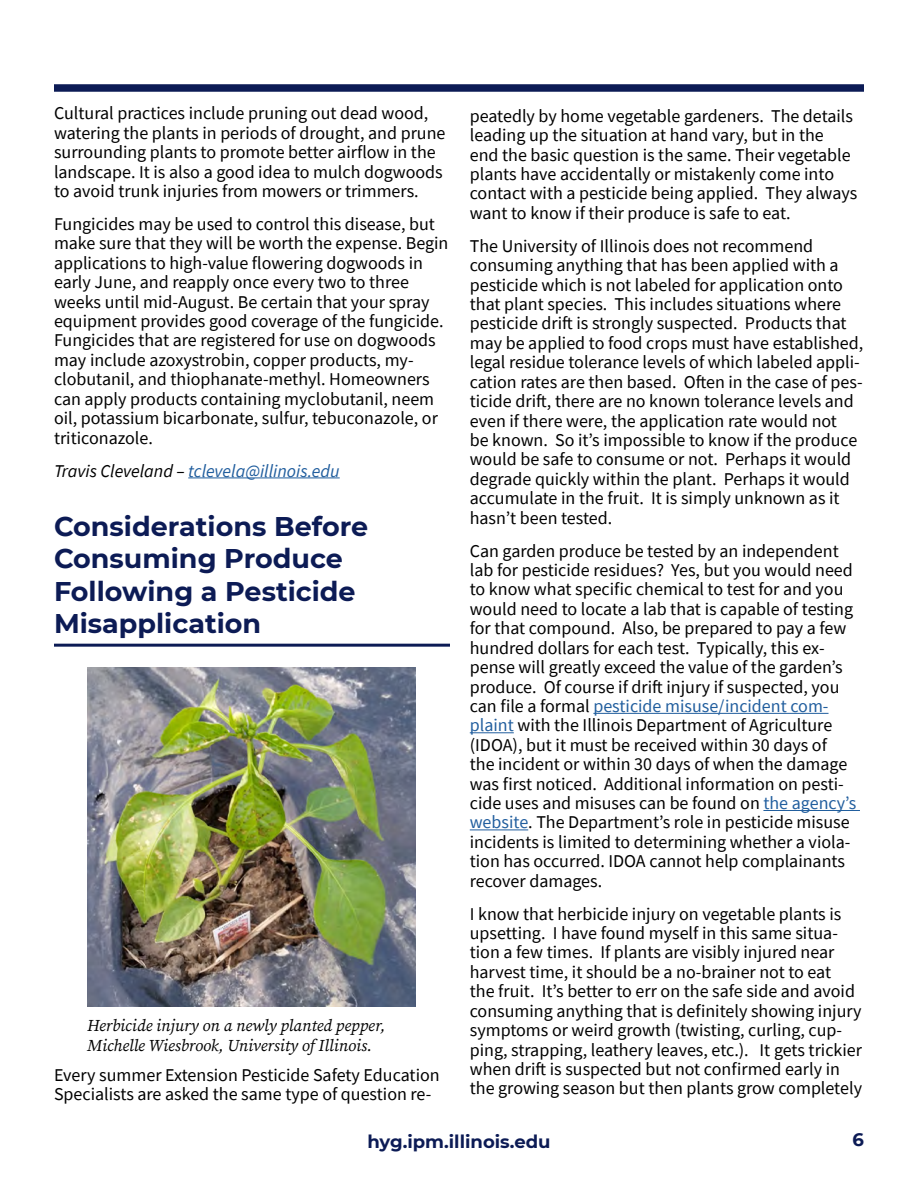
<style>
.page{position:relative;width:918px;height:1188px;background:#fff}
.page>*{position:absolute;margin:0;border:0;box-sizing:border-box;transform-origin:0 0}
.t1{font:700 27px/32.4px "Montserrat";color:#0c1b55}
.t2{font:18px/19.4px "Source Sans Pro";color:#000}
.t3{font:italic 18px "Source Sans Pro";color:#215e9e}
.t4{font:700 18px "Montserrat";color:#0c1b55}
.t5{font:italic 16.5px/19.5px "Source Serif Pro";color:#000}
.s1{color:#000}
.s2{color:#215e9e}
</style>
<div class="page">
<div style="left:54px;top:84px;width:810px;height:8px;background:#0c1b55"></div>
<hr style="left:188px;top:477px;width:152px;height:1px;background:#215e9e">
<hr style="left:54px;top:644px;width:396px;height:3px;background:#0c1b55">
<img style="left:87px;top:668px;width:328px;height:339px">
<hr style="left:593px;top:713px;width:236px;height:1px;background:#215e9e">
<hr style="left:470px;top:732px;width:44px;height:1px;background:#215e9e">
<hr style="left:763px;top:810px;width:97px;height:1px;background:#215e9e">
<hr style="left:470px;top:829px;width:58px;height:1px;background:#215e9e">
<p class="t2" style="left:54px;top:104px;width:393px">Cultural practices include pruning out dead wood, watering the plants in periods of drought, and prune surrounding plants to promote better airflow in the landscape. It is also a good idea to mulch dogwoods to avoid trunk injuries from mowers or trimmers.</p>
<p class="t2" style="left:54px;top:214px;width:396px">Fungicides may be used to control this disease, but make sure that they will be worth the expense. Begin applications to high-value flowering dogwoods in early June, and reapply once every two to three weeks until mid-August. Be certain that your spray equipment provides good coverage of the fungicide.<br>Fungicides that are registered for use on dogwoods may include azoxystrobin, copper products, my&shy;clobutanil, and thiophanate-methyl. Homeowners can apply products containing myclobutanil, neem oil, potassium bicarbonate, sulfur, tebuconazole, or triticonazole.</p>
<p class="t3" style="left:54px;top:459px;width:287px"><span class="s1">Travis Cleveland –</span> tclevela@illinois.edu</p>
<h1 class="t1" style="left:54px;top:509px;width:316px">Considerations Before<br>Consuming Produce<br>Following a Pesticide<br>Misapplication</h1>
<p class="t5" style="left:87px;top:1016px;width:300px">Herbicide injury on a newly planted pepper,<br>Michelle Wiesbrook, University of Illinois.</p>
<p class="t2" style="left:54px;top:1065px;width:387px">Every summer Extension Pesticide Safety Education<br>Specialists are asked the same type of question re-</p>
<p class="t2" style="left:470px;top:106px;width:389px">peatedly by home vegetable gardeners. The details leading up the situation at hand vary, but in the<br>end the basic question is the same. Their vegetable plants have accidentally or mistakenly come into contact with a pesticide being applied. They always want to know if their produce is safe to eat.</p>
<p class="t2" style="left:470px;top:236px;width:395px">The University of Illinois does not recommend consuming anything that has been applied with a pesticide which is not labeled for application onto that plant species. This includes situations where pesticide drift is strongly suspected. Products that may be applied to food crops must have established, legal residue tolerance levels of which labeled appli&shy;cation rates are then based. Often in the case of pes&shy;ticide drift, there are no known tolerance levels and even if there were, the application rate would not<br>be known. So it’s impossible to know if the produce would be safe to consume or not. Perhaps it would degrade quickly within the plant. Perhaps it would accumulate in the fruit. It is simply unknown as it hasn’t been tested.</p>
<p class="t2" style="left:470px;top:541px;width:388px">Can garden produce be tested by an independent lab for pesticide residues? Yes, but you would need to know what specific chemical to test for and you would need to locate a lab that is capable of testing for that compound. Also, be prepared to pay a few hundred dollars for each test. Typically, this ex&shy;pense will greatly exceed the value of the garden’s produce. Of course if drift injury if suspected, you can file a formal <span class="s2">pesticide misuse/incident com&shy;plaint</span> with the Illinois Department of Agriculture (IDOA), but it must be received within 30 days of<br>the incident or within 30 days of when the damage was first noticed. Additional information on pesti&shy;cide uses and misuses can be found on <span class="s2">the agency’s website</span>. The Department’s role in pesticide misuse incidents is limited to determining whether a viola&shy;tion has occurred. IDOA cannot help complainants recover damages.</p>
<p class="t2" style="left:470px;top:904px;width:394px">I know that herbicide injury on vegetable plants is upsetting. I have found myself in this same situa&shy;tion a few times. If plants are visibly injured near harvest time, it should be a no-brainer not to eat<br>the fruit. It’s better to err on the safe side and avoid consuming anything that is definitely showing injury symptoms or weird growth (twisting, curling, cup&shy;ping, strapping, leathery leaves, etc.). It gets trickier when drift is suspected but not confirmed early in the growing season but then plants grow completely</p>
<p class="t4" style="left:367px;top:1128px;width:185px">hyg.ipm.illinois.edu</p>
<p class="t4" style="left:853px;top:1126px;width:13px">6</p>
</div>
